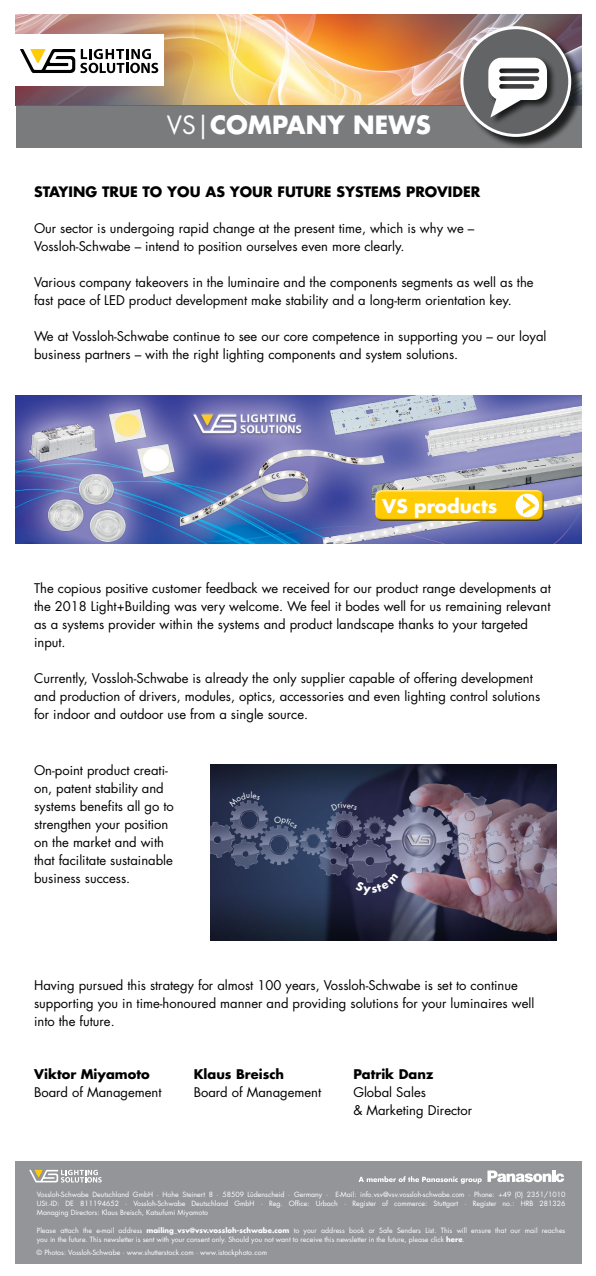
<style>
.page{position:relative;width:596px;height:1276px;background:#fff}
.page>*{position:absolute;margin:0;border:0;box-sizing:border-box;transform-origin:0 0}
.t1{font:700 24.5px "Futura";color:#fff}
.t2{font:700 18.5px "Futura";color:#fff}
.t3{font:700 14px "Futura";color:#000}
.t4{font:13px/18px "Futura";color:#000}
.t5{font:700 13px "Futura";color:#000}
.t6{font:8px "Futura";color:#fff}
.t7{font:7px/9px "Futura";color:#fff;text-align:justify}
.s1{font-weight:400}
.s2{font-weight:700}
</style>
<div class="page">
<div style="left:15px;top:1162px;width:565px;height:102px;background:#939598"></div>
<svg style="left:29px;top:1169px;width:73px;height:13px"></svg>
<svg style="left:358px;top:1176px;width:123px;height:7px"></svg>
<svg style="left:487px;top:1170px;width:77px;height:12px"></svg>
<img style="left:16px;top:15px;width:565px;height:91px">
<div style="left:15px;top:35px;width:148px;height:51px;background:#fff"></div>
<svg style="left:20px;top:49px;width:138px;height:24px"></svg>
<div style="left:16px;top:106px;width:565px;height:42px;background:#7a7b7d"></div>
<div style="left:462px;top:28px;width:121px;height:121px;background:#000;opacity:.75"></div>
<div style="left:461px;top:28px;width:108px;height:107px;background:#636466;border-radius:50%"></div>
<div style="left:460px;top:26px;width:111px;height:111px;border:3px solid #fff;border-radius:50%"></div>
<div style="left:486px;top:56px;width:70px;height:70px;background:#000;opacity:.75"></div>
<svg style="left:488px;top:58px;width:58px;height:60px"></svg>
<img style="left:15px;top:395px;width:566px;height:148px">
<img style="left:211px;top:764px;width:345px;height:176px">
<div style="left:372px;top:487px;width:172px;height:32px;background:#fff;opacity:.75"></div>
<div style="left:374px;top:492px;width:172px;height:30px;background:#000;opacity:.75"></div>
<svg style="left:228px;top:791px;width:32px;height:16px"></svg>
<svg style="left:274px;top:816px;width:23px;height:12px"></svg>
<svg style="left:331px;top:802px;width:26px;height:8px"></svg>
<svg style="left:355px;top:873px;width:43px;height:22px"></svg>
<h1 class="t1" style="left:167px;top:109px;width:265px"><span class="s1">VS|</span>COMPANY NEWS</h1>
<p class="t3" style="left:34px;top:182px;width:447px">STAYING TRUE TO YOU AS YOUR FUTURE SYSTEMS PROVIDER</p>
<p class="t4" style="left:34px;top:219px;width:441px">Our sector is undergoing rapid change at the present time, which is why we –<br>Vossloh-Schwabe – intend to position ourselves even more clearly.</p>
<p class="t4" style="left:34px;top:273px;width:500px">Various company takeovers in the luminaire and the components segments as well as the fast pace of LED product development make stability and a long-term orientation key.</p>
<p class="t4" style="left:34px;top:327px;width:513px">We at Vossloh-Schwabe continue to see our core competence in supporting you – our loyal business partners – with the right lighting components and system solutions.</p>
<h2 class="t2" style="left:382px;top:493px;width:116px">VS products</h2>
<p class="t4" style="left:34px;top:579px;width:518px">The copious positive customer feedback we received for our product range developments at the 2018 Light+Building was very welcome. We feel it bodes well for us remaining relevant as a systems provider within the systems and product landscape thanks to your targeted input.</p>
<p class="t4" style="left:34px;top:669px;width:507px">Currently, Vossloh-Schwabe is already the only supplier capable of offering development and production of drivers, modules, optics, accessories and even lighting control solutions for indoor and outdoor use from a single source.</p>
<p class="t4" style="left:34px;top:761px;width:141px">On-point product creati&shy;on, patent stability and systems benefits all go to strengthen your position on the market and with that facilitate sustainable business success.</p>
<p class="t6" style="left:342px;top:799px;width:5px">v</p>
<p class="t4" style="left:34px;top:976px;width:501px">Having pursued this strategy for almost 100 years, Vossloh-Schwabe is set to continue supporting you in time-honoured manner and providing solutions for your luminaires well into the future.</p>
<p class="t5" style="left:34px;top:1065px;width:117px">Viktor Miyamoto</p>
<p class="t4" style="left:34px;top:1083px;width:129px">Board of Management</p>
<p class="t5" style="left:193px;top:1065px;width:92px">Klaus Breisch</p>
<p class="t4" style="left:193px;top:1083px;width:129px">Board of Management</p>
<p class="t5" style="left:353px;top:1065px;width:81px">Patrik Danz</p>
<p class="t4" style="left:353px;top:1083px;width:120px">Global Sales<br>&amp; Marketing Director</p>
<p class="t7" style="left:37px;top:1189px;width:530px">Vossloh-Schwabe Deutschland GmbH · Hohe Steinert 8 · 58509 Lüdenscheid · Germany · E-Mail: info.vsv@vsv.vossloh-schwabe.com · Phone: +49 (0) 2351/1010<br>USt.-ID: DE 811194652 · Vossloh-Schwabe Deutschland GmbH · Reg. Office: Urbach · Register of commerce: Stuttgart · Register no.: HRB 281326<br>Managing Directors: Klaus Breisch, Katsufumi Miyamoto</p>
<p class="t7" style="left:37px;top:1225px;width:529px">Please attach the e-mail address <span class="s2">mailing_vsv@vsv.vossloh-schwabe.com</span> to your address book or Safe Senders List. This will ensure that our mail reaches you in the future. This newsletter is sent with your consent only. Should you not want to receive this newsletter in the future, please click <span class="s2">here</span>.</p>
<p class="t7" style="left:37px;top:1248px;width:232px">© Photos: Vossloh-Schwabe · www.shutterstock.com · www.istockphoto.com</p>
</div>
